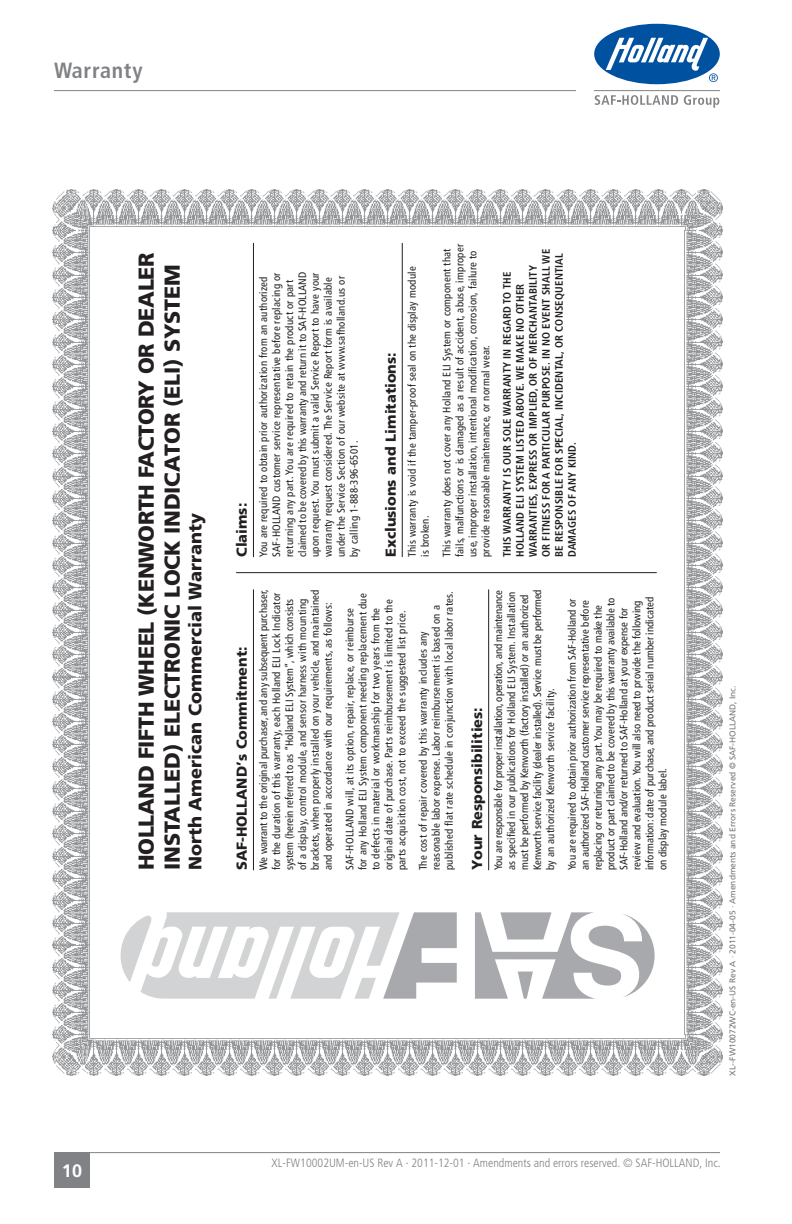
<style>
.page{position:relative;width:792px;height:1224px;background:#fff}
.page>*{position:absolute;margin:0;border:0;box-sizing:border-box;transform-origin:0 0}
.t1{font:700 condensed 22px "Frutiger LT Std";letter-spacing:.03em;color:#808285}
.t2{font:900 21.6px/26px "Frutiger LT Std";letter-spacing:-.01em;color:#231f20}
.t3{font:900 18px "Frutiger LT Std";color:#231f20}
.t4{font:700 18px "Frutiger LT Std";color:#fff}
.t5{font:900 14.4px "Frutiger LT Std";color:#231f20}
.t6{font:300 condensed 12px "Frutiger LT Std";color:#808285}
.t7{font:condensed 10.8px/13px "Frutiger LT Std";letter-spacing:.02em;color:#231f20}
.t8{font:condensed 10.8px/13px "Frutiger LT Std";color:#231f20}
.t9{font:700 condensed 10.8px/13px "Frutiger LT Std";letter-spacing:.02em;color:#231f20}
.t10{font:8.4px "Frutiger LT Std";color:#787778}
</style>
<div class="page">
<div style="left:54px;top:1152px;width:36px;height:36px;background:#808285"></div>
<hr style="left:54px;top:90px;width:522px;height:1px;background:#808285">
<div style="left:594px;top:24px;width:126px;height:60px;background:#0052a0;border-radius:50%"></div>
<svg style="left:606px;top:38px;width:112px;height:44px"></svg>
<svg style="left:595px;top:95px;width:83px;height:10px"></svg>
<svg style="left:684px;top:95px;width:35px;height:13px"></svg>
<hr style="left:594px;top:90px;width:126px;height:1px;background:#808285">
<hr style="left:54px;top:1152px;width:666px;height:1px;background:#808285">
<img style="left:53px;top:1035px;width:41px;height:40px">
<img style="left:53px;top:231px;width:37px;height:804px">
<img style="left:53px;top:189px;width:41px;height:42px">
<img style="left:94px;top:189px;width:587px;height:38px">
<img style="left:681px;top:189px;width:41px;height:42px">
<img style="left:685px;top:231px;width:37px;height:804px">
<img style="left:681px;top:1035px;width:41px;height:40px">
<img style="left:94px;top:1039px;width:587px;height:36px">
<svg style="left:475px;top:912px;width:180px;height:87px"></svg>
<svg style="left:121px;top:912px;width:336px;height:87px"></svg>
<hr style="left:236px;top:572px;width:421px;height:1px;background:#231f20">
<hr style="left:253px;top:589px;width:1px;height:281px;background:#231f20">
<hr style="left:488px;top:589px;width:1px;height:281px;background:#231f20">
<hr style="left:253px;top:243px;width:1px;height:314px;background:#231f20">
<hr style="left:402px;top:243px;width:1px;height:314px;background:#231f20">
<h1 class="t1" style="left:54px;top:61px;width:90px">Warranty</h1>
<h3 class="t4" style="left:62px;top:1163px;width:22px">10</h3>
<h2 class="t2" style="left:133px;top:870px;width:619px;rotate:-90deg">HOLLAND FIFTH WHEEL (KENWORTH FACTORY OR DEALER<br>INSTALLED) ELECTRONIC LOCK INDICATOR (ELI) SYSTEM</h2>
<h3 class="t3" style="left:185px;top:870px;width:359px;rotate:-90deg">North American Commercial Warranty</h3>
<h3 class="t5" style="left:234px;top:557px;width:56px;rotate:-90deg">Claims:</h3>
<h3 class="t5" style="left:234px;top:870px;width:225px;rotate:-90deg">SAF-HOLLAND’s Commitment:</h3>
<p class="t7" style="left:257px;top:557px;width:287px;rotate:-90deg">You are required to obtain prior authorization from an authorized SAF-HOLLAND customer service representative before replacing or returning any part. You are required to retain the product or part claimed to be covered by this warranty and return it to SAF-HOLLAND upon request. You must submit a valid Service Report to have your warranty request considered. The Service Report form is available under the Service Section of our website at www.safholland.us or by calling 1-888-396-6501.</p>
<h3 class="t5" style="left:382px;top:557px;width:206px;rotate:-90deg">Exclusions and Limitations:</h3>
<p class="t7" style="left:406px;top:557px;width:292px;rotate:-90deg">This warranty is void if the tamper-proof seal on the display module is broken.</p>
<p class="t7" style="left:441px;top:557px;width:314px;rotate:-90deg">This warranty does not cover any Holland ELI System or component that fails, malfunctions or is damaged as a result of accident, abuse, improper use, improper installation, intentional modification, corrosion, failure to provide reasonable maintenance, or normal wear.</p>
<p class="t9" style="left:501px;top:557px;width:310px;rotate:-90deg">THIS WARRANTY IS OUR SOLE WARRANTY IN REGARD TO THE HOLLAND ELI SYSTEM LISTED ABOVE. WE MAKE NO OTHER WARRANTIES, EXPRESS OR IMPLIED, OR OF MERCHANTABILITY<br>OR FITNESS FOR A PARTICULAR PURPOSE. IN NO EVENT SHALL WE BE RESPONSIBLE FOR SPECIAL, INCIDENTAL, OR CONSEQUENTIAL DAMAGES OF ANY KIND.</p>
<p class="t7" style="left:257px;top:870px;width:282px;rotate:-90deg">We warrant to the original purchaser, and any subsequent purchaser, for the duration of this warranty, each Holland ELI Lock Indicator system (herein referred to as “Holland ELI System”, which consists of a display, control module, and sensor harness with mounting brackets, when properly installed on your vehicle, and maintained and operated in accordance with our requirements, as follows:</p>
<p class="t7" style="left:344px;top:870px;width:278px;rotate:-90deg">SAF-HOLLAND will, at its option, repair, replace, or reimburse<br>for any Holland ELI System component needing replacement due to defects in material or workmanship for two years from the original date of purchase. Parts reimbursement is limited to the parts acquisition cost, not to exceed the suggested list price.</p>
<p class="t7" style="left:417px;top:870px;width:280px;rotate:-90deg">The cost of repair covered by this warranty includes any reasonable labor expense. Labor reimbursement is based on a published flat rate schedule in conjunction with local labor rates.</p>
<h3 class="t5" style="left:469px;top:870px;width:164px;rotate:-90deg">Your Responsibilities:</h3>
<p class="t8" style="left:493px;top:870px;width:282px;rotate:-90deg">You are responsible for proper installation, operation, and maintenance as specified in our publications for Holland ELI System. Installation must be performed by Kenworth (factory installed) or an authorized Kenworth service facility (dealer installed). Service must be performed by an authorized Kenworth service facility.</p>
<p class="t8" style="left:566px;top:870px;width:275px;rotate:-90deg">You are required to obtain prior authorization from SAF-Holland or an authorized SAF-Holland customer service representative before replacing or returning any part. You may be required to make the product or part claimed to be covered by this warranty available to SAF-Holland and/or returned to SAF-Holland at your expense for review and evaluation. You will also need to provide the following information: date of purchase, and product serial number indicated on display module label.</p>
<p class="t10" style="left:729px;top:1076px;width:392px;rotate:-90deg">XL--FW10072WC-en-US Rev A · 2011-04-05 · Amendments and Errors Reserved © SAF-HOLLAND, Inc.</p>
<p class="t6" style="left:272px;top:1156px;width:451px">XL-FW10002UM-en-US Rev A · 2011-12-01 · Amendments and errors reserved. © SAF-HOLLAND, Inc.</p>
</div>
